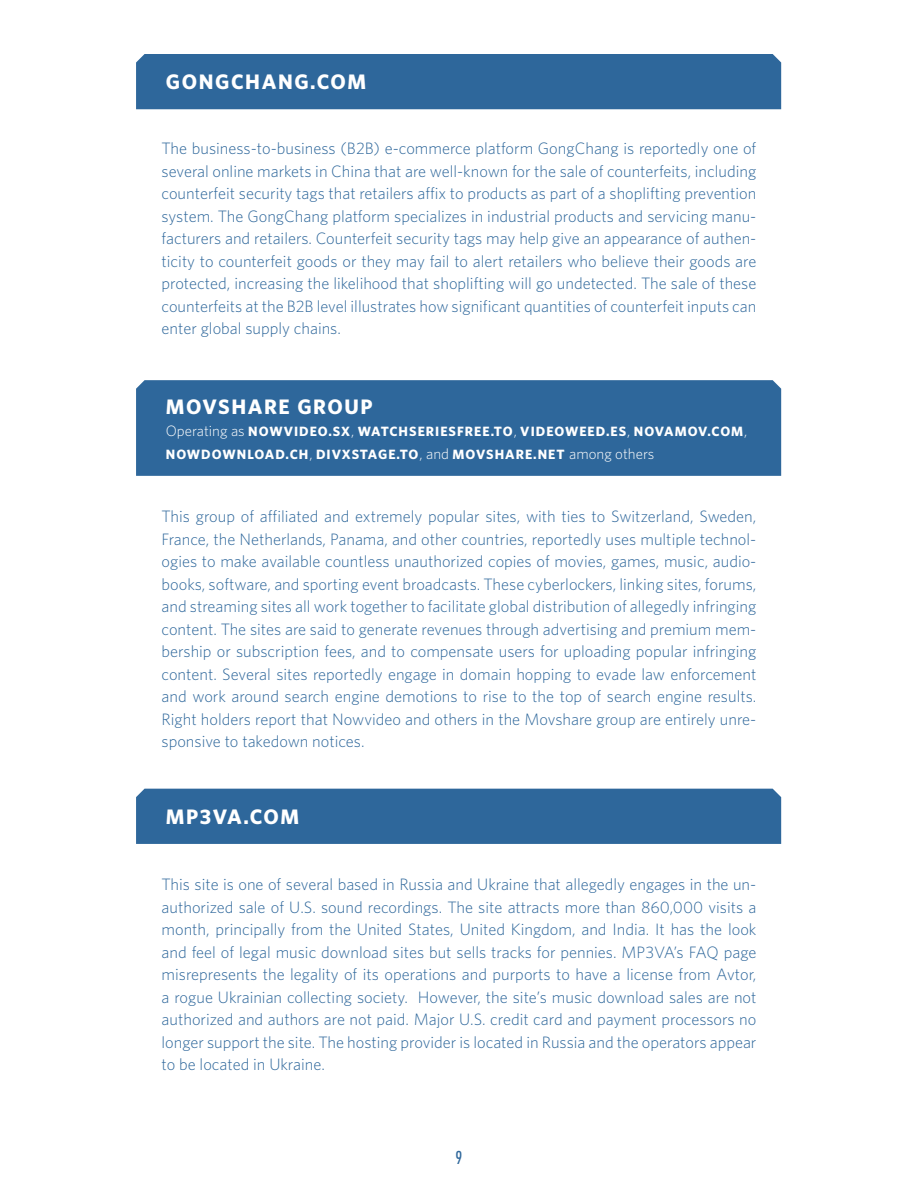
<style>
.page{position:relative;width:918px;height:1188px;background:#fff}
.page>*{position:absolute;margin:0;border:0;box-sizing:border-box;transform-origin:0 0}
.t1{font:700 21px "Whitney";letter-spacing:.075em;color:#fff}
.t2{font:500 condensed 18px "DIN Pro";color:#2e679b}
.Site_Body{font:300 16.5px/22.5px "Whitney";color:#2e679b;text-align:justify}
.t3{font:700 13.5px/22.5px "Whitney";letter-spacing:.075em;color:#fff}
.s1{font-weight:300;font-size:15px}
</style>
<div class="page">
<div style="left:136px;top:54px;width:645px;height:55px;background:#2e679b"></div>
<div style="left:136px;top:380px;width:645px;height:96px;background:#2e679b"></div>
<div style="left:136px;top:789px;width:645px;height:55px;background:#2e679b"></div>
<p class="t1" style="left:166px;top:69px;width:202px">GONGCHANG.COM</p>
<p class="Site_Body" style="left:162px;top:137px;width:596px">The business-to-business (B2B) e-commerce platform GongChang is reportedly one of several online markets in China that are well-known for the sale of counterfeits, including counterfeit security tags that retailers affix to products as part of a shoplifting prevention system. The GongChang platform specializes in industrial products and servicing manu&shy;facturers and retailers. Counterfeit security tags may help give an appearance of authen&shy;ticity to counterfeit goods or they may fail to alert retailers who believe their goods are protected, increasing the likelihood that shoplifting will go undetected. The sale of these counterfeits at the B2B level illustrates how significant quantities of counterfeit inputs can enter global supply chains.</p>
<p class="t1" style="left:166px;top:394px;width:208px">MOVSHARE GROUP</p>
<p class="t3" style="left:166px;top:420px;width:583px"><span class="s1">Operating as</span> NOWVIDEO.SX<span class="s1">,</span> WATCHSERIESFREE.TO<span class="s1">,</span> VIDEOWEED.ES<span class="s1">,</span> NOVAMOV.COM<span class="s1">,<br></span>NOWDOWNLOAD.CH<span class="s1">,</span> DIVXSTAGE.TO<span class="s1">, and</span> MOVSHARE.NET <span class="s1">among others</span></p>
<p class="Site_Body" style="left:162px;top:505px;width:596px">This group of affiliated and extremely popular sites, with ties to Switzerland, Sweden, France, the Netherlands, Panama, and other countries, reportedly uses multiple technol&shy;ogies to make available countless unauthorized copies of movies, games, music, audio&shy;books, software, and sporting event broadcasts. These cyberlockers, linking sites, forums, and streaming sites all work together to facilitate global distribution of allegedly infringing content. The sites are said to generate revenues through advertising and premium mem&shy;bership or subscription fees, and to compensate users for uploading popular infringing content. Several sites reportedly engage in domain hopping to evade law enforcement and work around search engine demotions to rise to the top of search engine results.<br>Right holders report that Nowvideo and others in the Movshare group are entirely unre&shy;sponsive to takedown notices.</p>
<p class="t1" style="left:166px;top:804px;width:135px">MP3VA.COM</p>
<p class="Site_Body" style="left:162px;top:873px;width:596px">This site is one of several based in Russia and Ukraine that allegedly engages in the un&shy;authorized sale of U.S. sound recordings. The site attracts more than 860,000 visits a month, principally from the United States, United Kingdom, and India. It has the look and feel of legal music download sites but sells tracks for pennies. MP3VA’s FAQ page misrepresents the legality of its operations and purports to have a license from Avtor, a rogue Ukrainian collecting society. However, the site’s music download sales are not authorized and authors are not paid. Major U.S. credit card and payment processors no longer support the site. The hosting provider is located in Russia and the operators appear to be located in Ukraine.</p>
<p class="t2" style="left:456px;top:1147px;width:8px">9</p>
</div>
